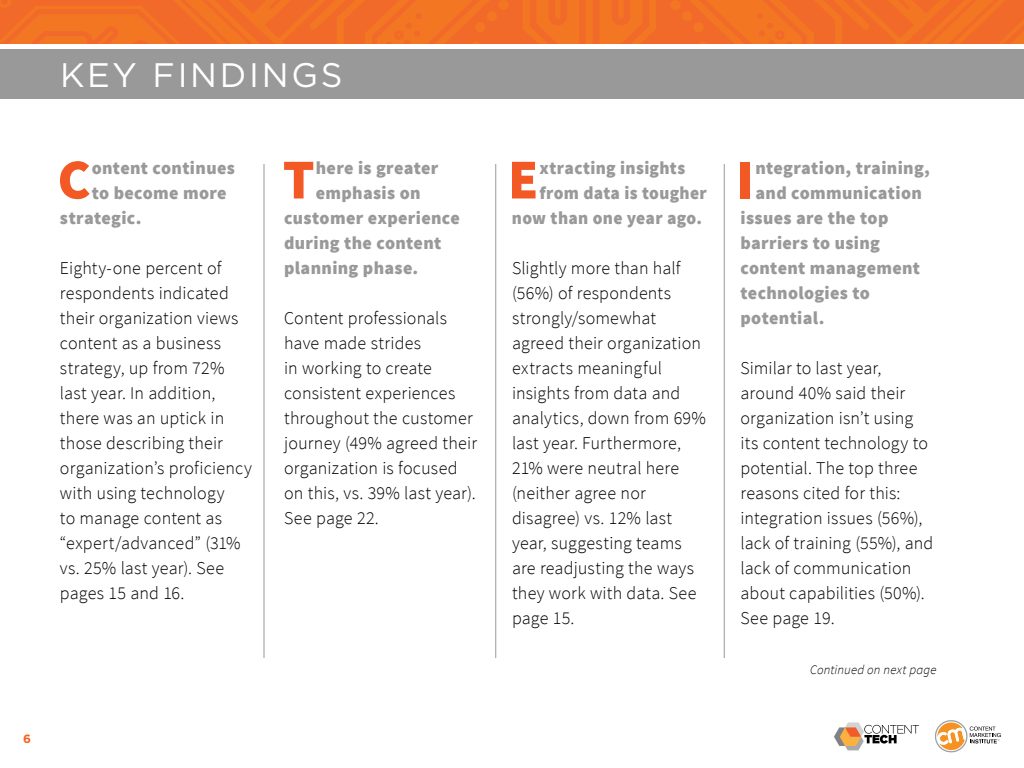
<style>
.page{position:relative;width:1024px;height:768px;background:#fff}
.page>*{position:absolute;margin:0;border:0;box-sizing:border-box;transform-origin:0 0}
.t1{font:900 56.5px "Source Sans Pro";color:#f25924}
.t2{font:34px "Gotham";letter-spacing:.08em;color:#fff}
.t3{font:300 18px/25px "Source Sans Pro";letter-spacing:.01em;color:#000}
.t4{font:900 18px "Source Sans Pro";letter-spacing:.02em;color:#999}
.t5{font:italic 300 13px "Source Sans Pro";letter-spacing:.01em;color:#000}
.t6{font:700 12px "Gotham";color:#f36523}
</style>
<div class="page">
<svg style="left:834px;top:722px;width:85px;height:28px"></svg>
<svg style="left:935px;top:720px;width:66px;height:32px"></svg>
<div style="left:0;top:49px;width:1024px;height:50px;background:#999"></div>
<hr style="left:264px;top:164px;width:1px;height:494px;background:#999">
<hr style="left:496px;top:164px;width:1px;height:494px;background:#999">
<hr style="left:724px;top:164px;width:1px;height:494px;background:#999">
<div style="left:0;top:0;width:1024px;height:44px;background:#f26b28"></div>
<h2 class="t2" style="left:60px;top:53px;width:284px">KEY FINDINGS</h2>
<h1 class="t1" style="left:58px;top:143px;width:35px">C</h1>
<p class="t4" style="left:92px;top:156px;width:145px">ontent continues</p>
<p class="t4" style="left:92px;top:181px;width:136px">to become more</p>
<p class="t4" style="left:60px;top:206px;width:83px">strategic.</p>
<p class="t3" style="left:60px;top:255px;width:193px">Eighty-one percent of respondents indicated their organization views content as a business strategy, up from 72% last year. In addition, there was an uptick in those describing their organization’s proficiency with using technology<br>to manage content as “expert/advanced” (31% vs. 25% last year). See pages 15 and 16.</p>
<h1 class="t1" style="left:283px;top:143px;width:33px">T</h1>
<p class="t4" style="left:316px;top:156px;width:124px">here is greater</p>
<p class="t4" style="left:316px;top:181px;width:106px">emphasis on</p>
<p class="t4" style="left:284px;top:206px;width:177px">customer experience</p>
<p class="t4" style="left:284px;top:231px;width:159px">during the content</p>
<p class="t4" style="left:284px;top:256px;width:136px">planning phase.</p>
<p class="t3" style="left:284px;top:305px;width:194px">Content professionals have made strides<br>in working to create consistent experiences throughout the customer journey (49% agreed their organization is focused on this, vs. 39% last year).<br>See page 22.</p>
<p class="t6" style="left:23px;top:730px;width:9px">6</p>
<h1 class="t1" style="left:508px;top:143px;width:32px">E</h1>
<p class="t4" style="left:540px;top:156px;width:147px">xtracting insights</p>
<p class="t4" style="left:540px;top:181px;width:169px">from data is tougher</p>
<p class="t4" style="left:512px;top:206px;width:191px">now than one year ago.</p>
<p class="t3" style="left:512px;top:255px;width:195px">Slightly more than half (56%) of respondents strongly/somewhat agreed their organization extracts meaningful insights from data and analytics, down from 69% last year. Furthermore,<br>21% were neutral here (neither agree nor disagree) vs. 12% last year, suggesting teams are readjusting the ways they work with data. See page 15.</p>
<h1 class="t1" style="left:736px;top:143px;width:19px">I</h1>
<p class="t4" style="left:755px;top:156px;width:176px">ntegration, training,</p>
<p class="t4" style="left:755px;top:181px;width:168px">and communication</p>
<p class="t4" style="left:741px;top:206px;width:149px">issues are the top</p>
<p class="t4" style="left:741px;top:231px;width:141px">barriers to using</p>
<p class="t4" style="left:741px;top:256px;width:181px">content management</p>
<p class="t4" style="left:741px;top:281px;width:131px">technologies to</p>
<p class="t4" style="left:741px;top:306px;width:86px">potential.</p>
<p class="t3" style="left:741px;top:355px;width:194px">Similar to last year, around 40% said their organization isn’t using its content technology to potential. The top three reasons cited for this: integration issues (56%), lack of training (55%), and lack of communication about capabilities (50%).<br>See page 19.</p>
<p class="t5" style="left:810px;top:661px;width:128px">Continued on next page</p>
</div>
